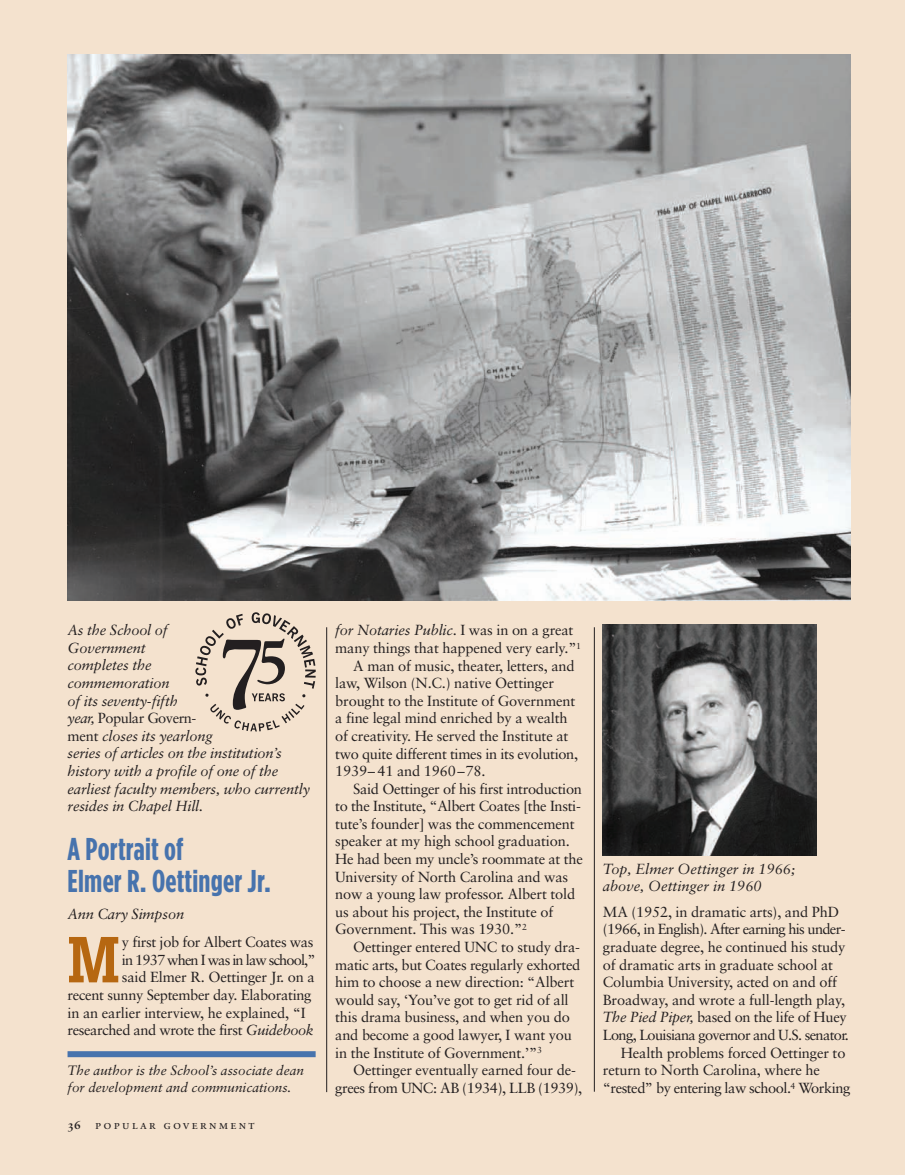
<style>
.page{position:relative;width:905px;height:1175px;background:#fff}
.page>*{position:absolute;margin:0;border:0;box-sizing:border-box;transform-origin:0 0}
.t1{font:500 64.2px "Boton";color:#b66711}
.t2{font:700 31.5px/31.5px "Gotham Condensed";letter-spacing:.01em;color:#4773ad}
.t3{font:14.7px "Sabon";letter-spacing:-.01em;color:#231f20}
.t4{font:italic 14.7px/17.5px "Sabon";letter-spacing:-.01em;color:#231f20}
.t5{font:14.7px "Sabon";letter-spacing:-.045em;color:#231f20}
.t6{font:14.7px "Sabon";letter-spacing:-.03em;color:#231f20}
.t7{font:14.7px "Sabon";letter-spacing:-.035em;color:#231f20}
.t8{font:14.7px "Sabon";letter-spacing:-.06em;color:#231f20}
.t9{font:italic 13.5px/16.5px "Sabon";color:#231f20}
.t10{font:12.15px "Sabon Roman SC";letter-spacing:.185em;color:#231f20}
.s1{font-style:normal}
.s2{font-style:italic}
.s3{font-family:"Sabon Bold Os F"}
</style>
<div class="page">
<div style="left:0;top:0;width:904px;height:1174px;background:#f4e2ce"></div>
<hr style="left:594px;top:627px;width:1px;height:464px;background:#231f20">
<hr style="left:326px;top:627px;width:1px;height:465px;background:#231f20">
<div style="left:68px;top:1051px;width:247px;height:6px;background:#4773ad"></div>
<img style="left:603px;top:624px;width:213px;height:231px">
<img style="left:68px;top:54px;width:782px;height:546px">
<svg style="left:195px;top:612px;width:121px;height:119px"></svg>
<p class="t4" style="left:67px;top:622px;width:244px">As the School of<br>Government<br>completes the<br>commemoration<br>of its seventy-fifth<br>year, <span class="s1">Popular Govern-<br>ment</span> closes its yearlong<br>series of articles on the institution’s history with a profile of one of the earliest faculty members, who currently resides in Chapel Hill.</p>
<h2 class="t2" style="left:68px;top:833px;width:205px">A Portrait of<br>Elmer R. Oettinger Jr.</h2>
<p class="t4" style="left:68px;top:906px;width:118px">Ann Cary Simpson</p>
<h1 class="t1" style="left:68px;top:937px;width:54px">M</h1>
<p class="t3" style="left:122px;top:936px;width:193px">y first job for Albert Coates was</p>
<p class="t8" style="left:122px;top:953px;width:195px">in 1937 when I was in law school,”</p>
<p class="t3" style="left:122px;top:971px;width:194px">said Elmer R. Oettinger Jr. on a</p>
<p class="t3" style="left:68px;top:988px;width:245px">recent sunny September day. Elaborating</p>
<p class="t3" style="left:68px;top:1006px;width:240px">in an earlier interview, he explained, “I</p>
<p class="t6" style="left:68px;top:1023px;width:248px">researched and wrote the first <span class="s2">Guidebook</span></p>
<p class="t9" style="left:68px;top:1063px;width:238px">The author is the School’s associate dean for development and communications.</p>
<p class="t10" style="left:68px;top:1119px;width:188px"><span class="s3">36</span> popular government</p>
<p class="t4" style="left:335px;top:622px;width:240px">for Notaries Public<span class="s1">. I was in on a great</span></p>
<p class="t3" style="left:335px;top:642px;width:247px">many things that happened very early.”<sup>1</sup></p>
<p class="t3" style="left:353px;top:659px;width:223px">A man of music, theater, letters, and</p>
<p class="t3" style="left:335px;top:677px;width:220px">law, Wilson (N.C.) native Oettinger</p>
<p class="t3" style="left:335px;top:694px;width:241px">brought to the Institute of Government</p>
<p class="t3" style="left:335px;top:712px;width:234px">a fine legal mind enriched by a wealth</p>
<p class="t3" style="left:335px;top:729px;width:235px">of creativity. He served the Institute at</p>
<p class="t3" style="left:335px;top:747px;width:244px">two quite different times in its evolution,</p>
<p class="t3" style="left:335px;top:765px;width:152px">1939– 41 and 1960–78.</p>
<p class="t3" style="left:353px;top:782px;width:230px">Said Oettinger of his first introduction</p>
<p class="t3" style="left:335px;top:800px;width:247px">to the Institute, “Albert Coates [the Insti-</p>
<p class="t3" style="left:335px;top:817px;width:241px">tute’s founder] was the commencement</p>
<p class="t3" style="left:335px;top:835px;width:236px">speaker at my high school graduation.</p>
<p class="t3" style="left:335px;top:852px;width:249px">He had been my uncle’s roommate at the</p>
<p class="t3" style="left:335px;top:870px;width:235px">University of North Carolina and was</p>
<p class="t3" style="left:335px;top:888px;width:241px">now a young law professor. Albert told</p>
<p class="t3" style="left:335px;top:905px;width:219px">us about his project, the Institute of</p>
<p class="t3" style="left:335px;top:923px;width:193px">Government. This was 1930.”<sup>2</sup></p>
<p class="t3" style="left:353px;top:940px;width:228px">Oettinger entered UNC to study dra-</p>
<p class="t3" style="left:335px;top:958px;width:247px">matic arts, but Coates regularly exhorted</p>
<p class="t3" style="left:335px;top:976px;width:240px">him to choose a new direction: “Albert</p>
<p class="t3" style="left:335px;top:993px;width:235px">would say, ‘You’ve got to get rid of all</p>
<p class="t3" style="left:335px;top:1011px;width:236px">this drama business, and when you do</p>
<p class="t3" style="left:335px;top:1028px;width:238px">and become a good lawyer, I want you</p>
<p class="t3" style="left:335px;top:1046px;width:208px">in the Institute of Government.’”<sup>3</sup></p>
<p class="t3" style="left:353px;top:1063px;width:224px">Oettinger eventually earned four de-</p>
<p class="t6" style="left:335px;top:1081px;width:248px">grees from UNC: AB (1934), LLB (1939),</p>
<p class="t4" style="left:603px;top:861px;width:194px">Top, Elmer Oettinger in 1966; above, Oettinger in 1960</p>
<p class="t3" style="left:603px;top:905px;width:238px">MA (1952, in dramatic arts), and PhD</p>
<p class="t5" style="left:603px;top:923px;width:244px">(1966, in English). After earning his under-</p>
<p class="t3" style="left:603px;top:940px;width:244px">graduate degree, he continued his study</p>
<p class="t3" style="left:603px;top:958px;width:232px">of dramatic arts in graduate school at</p>
<p class="t3" style="left:603px;top:976px;width:236px">Columbia University, acted on and off</p>
<p class="t3" style="left:603px;top:993px;width:244px">Broadway, and wrote a full-length play,</p>
<p class="t3" style="left:603px;top:1011px;width:245px"><span class="s2">The Pied Piper,</span> based on the life of Huey</p>
<p class="t5" style="left:603px;top:1028px;width:247px">Long, Louisiana governor and U.S. senator.</p>
<p class="t3" style="left:621px;top:1046px;width:226px">Health problems forced Oettinger to</p>
<p class="t3" style="left:603px;top:1063px;width:219px">return to North Carolina, where he</p>
<p class="t7" style="left:603px;top:1081px;width:249px">“rested” by entering law school.<sup>4</sup> Working</p>
</div>
